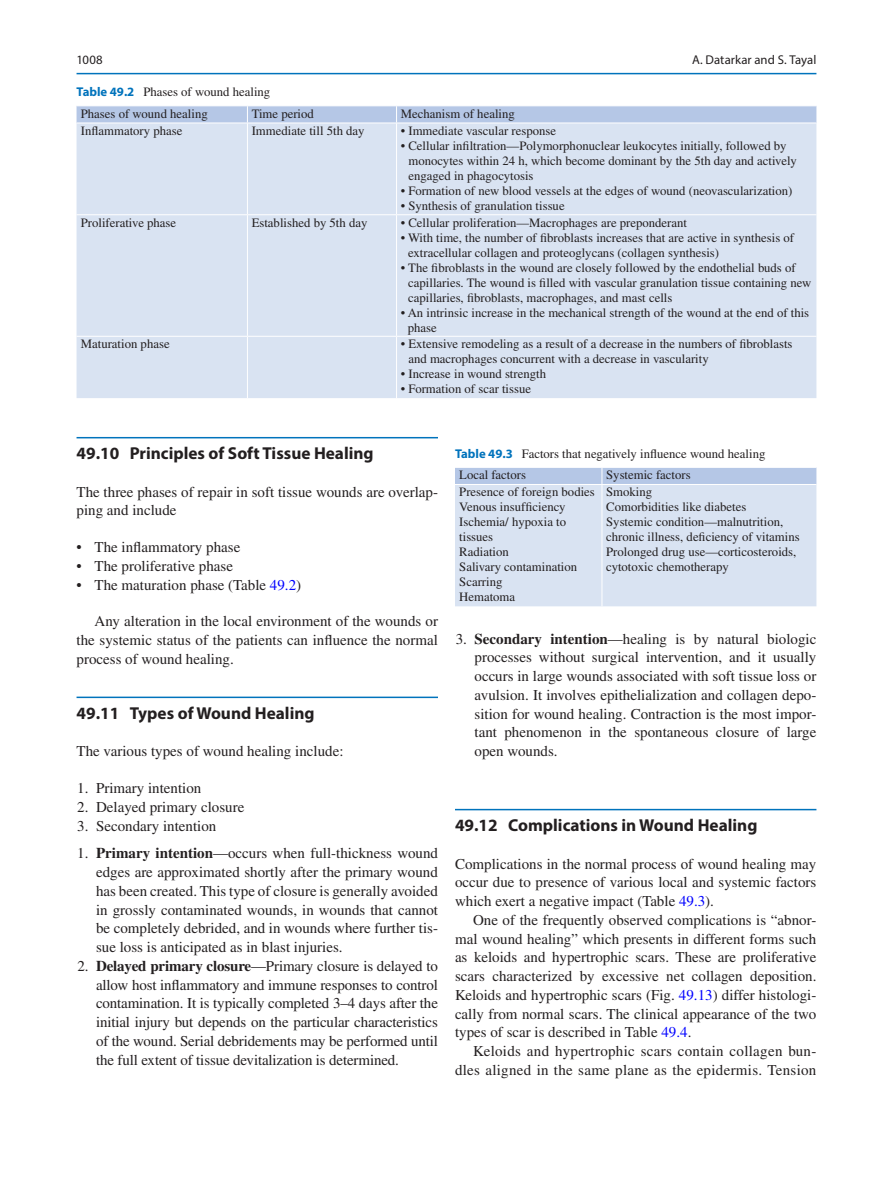
<style>
.page{position:relative;width:893px;height:1187px;background:#fff}
.page>*{position:absolute;margin:0;border:0;box-sizing:border-box;transform-origin:0 0}
.t1{font:700 17.25px "Myriad Pro";color:#231f20}
.t2{font:15px/18.8px "Times LT Std";color:#231f20;text-align:justify}
.t3{font:15px/18.8px "Times LT Std";letter-spacing:.02em;color:#231f20;text-align:right}
.t4{font:12.75px/15px "Times LT Std";color:#231f20}
.t5{font:12.75px "Myriad Pro Regular 2";letter-spacing:.005em;color:#231f20}
.t6{font:12.75px "Myriad Pro";color:#231f20}
.s1{font-family:"Myriad Pro";font-weight:700;color:#0073bc}
.s2{color:#00f}
.s3{font-weight:700}
</style>
<div class="page">
<hr style="left:77px;top:437px;width:361px;height:1px;background:#0073bc">
<hr style="left:77px;top:696px;width:361px;height:2px;background:#0073bc">
<hr style="left:455px;top:808px;width:361px;height:2px;background:#0073bc">
<div style="left:77px;top:124px;width:739px;height:274px;background:#d9e3f2"></div>
<svg style="left:77px;top:106px;width:739px;height:17px;background:#b8c9e7"></svg>
<hr style="left:247px;top:123px;width:1px;height:91px;background:#fff">
<hr style="left:396px;top:123px;width:1px;height:91px;background:#fff">
<hr style="left:77px;top:214px;width:170px;height:1px;background:#fff">
<hr style="left:247px;top:214px;width:150px;height:1px;background:#fff">
<hr style="left:247px;top:215px;width:1px;height:121px;background:#fff">
<hr style="left:397px;top:214px;width:419px;height:1px;background:#fff">
<hr style="left:396px;top:215px;width:1px;height:121px;background:#fff">
<hr style="left:247px;top:336px;width:150px;height:1px;background:#fff">
<hr style="left:397px;top:336px;width:419px;height:1px;background:#fff">
<hr style="left:396px;top:336px;width:1px;height:62px;background:#fff">
<hr style="left:77px;top:336px;width:170px;height:1px;background:#fff">
<hr style="left:247px;top:336px;width:1px;height:62px;background:#fff">
<div style="left:455px;top:485px;width:361px;height:121px;background:#d9e3f2"></div>
<div style="left:455px;top:468px;width:361px;height:16px;background:#b5c7e6"></div>
<hr style="left:602px;top:485px;width:1px;height:121px;background:#fff">
<hr style="left:77px;top:73px;width:739px;height:1px;background:#0073bc">
<p class="t6" style="left:77px;top:52px;width:28px">1008</p>
<p class="t4" style="left:81px;top:81px;width:191px;line-height:21.6px;text-indent:-4px"><span class="s1">Table 49.2</span> Phases of wound healing<br>Phases of wound healing</p>
<p class="t4" style="left:252px;top:106px;width:64px">Time period</p>
<p class="t4" style="left:401px;top:106px;width:116px">Mechanism of healing</p>
<p class="t5" style="left:692px;top:52px;width:126px">A. Datarkar and S. Tayal</p>
<p class="t4" style="left:81px;top:123px;width:103px">Inflammatory phase</p>
<p class="t4" style="left:252px;top:123px;width:114px">Immediate till 5th day</p>
<p class="t4" style="left:401px;top:123px;width:157px">• Immediate vascular response</p>
<p class="t4" style="left:408px;top:138px;width:390px;text-indent:-8px">• Cellular infiltration—Polymorphonuclear leukocytes initially, followed by monocytes within 24 h, which become dominant by the 5th day and actively engaged in phagocytosis</p>
<p class="t4" style="left:401px;top:183px;width:393px">• Formation of new blood vessels at the edges of wound (neovascularization)</p>
<p class="t4" style="left:401px;top:198px;width:165px">• Synthesis of granulation tissue</p>
<p class="t4" style="left:81px;top:215px;width:97px">Proliferative phase</p>
<p class="t4" style="left:252px;top:215px;width:117px">Established by 5th day</p>
<p class="t4" style="left:401px;top:215px;width:288px">• Cellular proliferation—Macrophages are preponderant</p>
<p class="t4" style="left:408px;top:230px;width:388px;text-indent:-7px">• With time, the number of fibroblasts increases that are active in synthesis of extracellular collagen and proteoglycans (collagen synthesis)</p>
<p class="t4" style="left:408px;top:260px;width:405px;text-indent:-7px">• The fibroblasts in the wound are closely followed by the endothelial buds of capillaries. The wound is filled with vascular granulation tissue containing new capillaries, fibroblasts, macrophages, and mast cells</p>
<p class="t4" style="left:408px;top:305px;width:403px;text-indent:-7px">• An intrinsic increase in the mechanical strength of the wound at the end of this phase</p>
<p class="t4" style="left:81px;top:336px;width:90px">Maturation phase</p>
<p class="t4" style="left:408px;top:336px;width:386px;text-indent:-8px">• Extensive remodeling as a result of a decrease in the numbers of fibroblasts and macrophages concurrent with a decrease in vascularity</p>
<p class="t4" style="left:401px;top:366px;width:147px">• Increase in wound strength</p>
<p class="t4" style="left:401px;top:381px;width:132px">• Formation of scar tissue</p>
<p class="t1" style="left:77px;top:442px;width:299px">49.10 Principles of Soft Tissue Healing</p>
<p class="t2" style="left:77px;top:482px;width:363px">The three phases of repair in soft tissue wounds are overlap&shy;ping and include</p>
<p class="t2" style="left:77px;top:537px;width:165px">• The inflammatory phase</p>
<p class="t2" style="left:77px;top:556px;width:158px">• The proliferative phase</p>
<p class="t2" style="left:77px;top:575px;width:226px">• The maturation phase (Table <span class="s2">49.2</span>)</p>
<p class="t2" style="left:77px;top:612px;width:363px;text-indent:18px">Any alteration in the local environment of the wounds or the systemic status of the patients can influence the normal process of wound healing.</p>
<p class="t1" style="left:77px;top:701px;width:240px">49.11 Types of Wound Healing</p>
<p class="t2" style="left:77px;top:741px;width:268px">The various types of wound healing include:</p>
<p class="t2" style="left:77px;top:778px;width:126px">1. Primary intention</p>
<p class="t2" style="left:77px;top:797px;width:169px">2. Delayed primary closure</p>
<p class="t2" style="left:77px;top:816px;width:141px">3. Secondary intention</p>
<p class="t2" style="left:96px;top:843px;width:343px;text-indent:-19px">1. <span class="s3">Primary intention</span>—occurs when full-thickness wound edges are approximated shortly after the primary wound has been created. This type of closure is generally avoided in grossly contaminated wounds, in wounds that cannot be completely debrided, and in wounds where further tis&shy;sue loss is anticipated as in blast injuries.</p>
<p class="t2" style="left:96px;top:956px;width:343px;text-indent:-18px">2. <span class="s3">Delayed primary closure</span>—Primary closure is delayed to allow host inflammatory and immune responses to control contamination. It is typically completed 3–4 days after the initial injury but depends on the particular characteristics of the wound. Serial debridements may be performed until the full extent of tissue devitalization is determined.</p>
<p class="t4" style="left:459px;top:442px;width:308px;line-height:21.6px;text-indent:-4px"><span class="s1">Table 49.3</span> Factors that negatively influence wound healing<br>Local factors</p>
<p class="t4" style="left:606px;top:467px;width:86px">Systemic factors</p>
<p class="t4" style="left:459px;top:484px;width:137px">Presence of foreign bodies<br>Venous insufficiency<br>Ischemia/ hypoxia to tissues<br>Radiation<br>Salivary contamination<br>Scarring<br>Hematoma</p>
<p class="t4" style="left:606px;top:484px;width:195px">Smoking<br>Comorbidities like diabetes<br>Systemic condition—malnutrition, chronic illness, deficiency of vitamins<br>Prolonged drug use—corticosteroids, cytotoxic chemotherapy</p>
<p class="t2" style="left:474px;top:629px;width:343px;text-indent:-19px">3. <span class="s3">Secondary intention</span>—healing is by natural biologic processes without surgical intervention, and it usually occurs in large wounds associated with soft tissue loss or avulsion. It involves epithelialization and collagen depo&shy;sition for wound healing. Contraction is the most impor&shy;tant phenomenon in the spontaneous closure of large open wounds.</p>
<p class="t1" style="left:455px;top:813px;width:304px">49.12 Complications in Wound Healing</p>
<p class="t2" style="left:455px;top:854px;width:363px">Complications in the normal process of wound healing may occur due to presence of various local and systemic factors which exert a negative impact (Table <span class="s2">49.3</span>).</p>
<p class="t2" style="left:455px;top:910px;width:363px;text-indent:18px">One of the frequently observed complications is “abnor&shy;mal wound healing” which presents in different forms such as keloids and hypertrophic scars. These are proliferative scars characterized by excessive net collagen deposition.<br>Keloids and hypertrophic scars (Fig. <span class="s2">49.13</span>) differ histologi&shy;cally from normal scars. The clinical appearance of the two types of scar is described in Table <span class="s2">49.4</span>.</p>
<p class="t3" style="left:455px;top:1041px;width:363px">Keloids and hypertrophic scars contain collagen bun&shy;dles aligned in the same plane as the epidermis. Tension</p>
</div>
